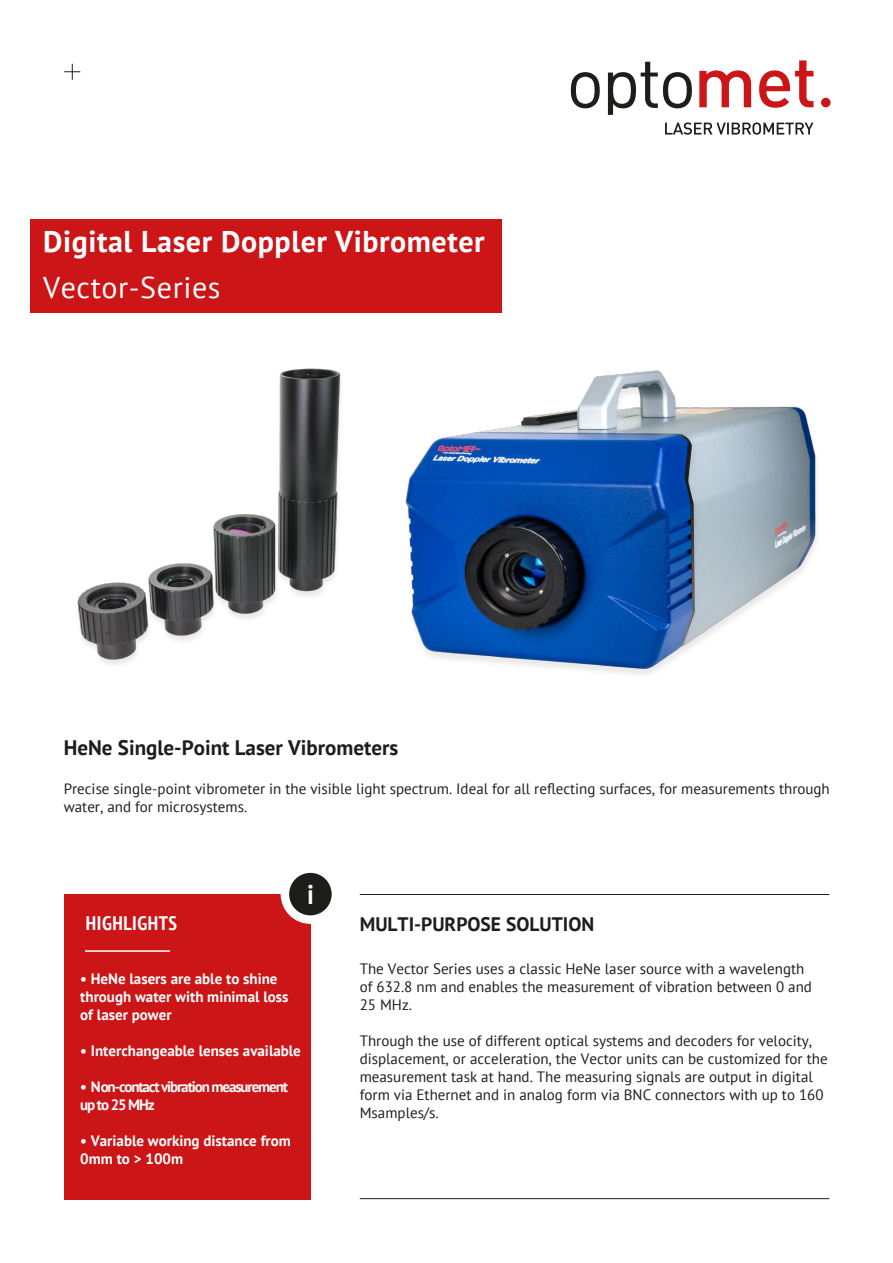
<style>
.page{position:relative;width:893px;height:1263px;background:#fff}
.page>*{position:absolute;margin:0;border:0;box-sizing:border-box;transform-origin:0 0}
.t1{font:700 30px "PT Sans";letter-spacing:.02em;color:#fff}
.t2{font:30px "PT Sans";letter-spacing:.02em;color:#fff}
.t3{font:700 condensed 27.3px "PT Sans";color:#fff}
.t4{font:700 21px "PT Sans";color:#1d1d1b}
.t5{font:700 19.5px "PT Sans";color:#1d1d1b}
.t6{font:700 condensed 19.5px "PT Sans";letter-spacing:.03em;color:#fff}
.t7{font:15px/18px "PT Sans";color:#1d1d1b}
.t8{font:700 15px/18px "PT Sans";color:#fff}
.t9{font:700 15px/18px "PT Sans";letter-spacing:-.075em;color:#fff}
</style>
<div class="page">
<div style="left:30px;top:219px;width:472px;height:94px;background:#cb1517"></div>
<svg style="left:64px;top:64px;width:16px;height:16px"></svg>
<hr style="left:360px;top:894px;width:469px;height:1px;background:#1d1d1b">
<hr style="left:360px;top:1198px;width:469px;height:1px;background:#1d1d1b">
<div style="left:64px;top:894px;width:246px;height:305px;background:#cb1517"></div>
<hr style="left:85px;top:950px;width:85px;height:2px;background:#fff">
<div style="left:281px;top:864px;width:59px;height:60px;background:#fff;border-radius:50%"></div>
<div style="left:289px;top:873px;width:43px;height:42px;background:#1d1d1b;border-radius:50%"></div>
<svg style="left:571px;top:62px;width:121px;height:53px"></svg>
<svg style="left:699px;top:60px;width:114px;height:48px"></svg>
<svg style="left:665px;top:122px;width:148px;height:13px"></svg>
<div style="left:821px;top:98px;width:10px;height:9px;background:#cb1517;border-radius:50%"></div>
<img style="left:77px;top:369px;width:221px;height:296px">
<img style="left:298px;top:368px;width:519px;height:307px">
<h1 class="t1" style="left:43px;top:221px;width:443px">Digital Laser Doppler Vibrometer</h1>
<h1 class="t2" style="left:43px;top:268px;width:179px">Vector-Series</h1>
<h3 class="t4" style="left:64px;top:734px;width:336px">HeNe Single-Point Laser Vibrometers</h3>
<p class="t7" style="left:64px;top:779px;width:767px">Precise single-point vibrometer in the visible light spectrum. Ideal for all reflecting surfaces, for measurements through water, and for microsystems.</p>
<h3 class="t6" style="left:86px;top:910px;width:93px">HIGHLIGHTS</h3>
<h2 class="t3" style="left:307px;top:877px;width:8px">i</h2>
<p class="t8" style="left:80px;top:970px;width:210px">• HeNe lasers are able to shine through water with minimal loss of laser power</p>
<p class="t8" style="left:80px;top:1042px;width:222px">• Interchangeable lenses available</p>
<p class="t9" style="left:80px;top:1078px;width:209px">• Non-contact vibration measurement up to 25 MHz</p>
<p class="t8" style="left:80px;top:1132px;width:212px">• Variable working distance from<br>0mm to &gt; 100m</p>
<h3 class="t5" style="left:360px;top:911px;width:236px">MULTI-PURPOSE SOLUTION</h3>
<p class="t7" style="left:360px;top:959px;width:454px">The Vector Series uses a classic HeNe laser source with a wavelength of 632.8 nm and enables the measurement of vibration between 0 and<br>25 MHz.</p>
<p class="t7" style="left:360px;top:1031px;width:469px">Through the use of different optical systems and decoders for velocity, displacement, or acceleration, the Vector units can be customized for the measurement task at hand. The measuring signals are output in digital form via Ethernet and in analog form via BNC connectors with up to 160<br>Msamples/s.</p>
</div>
